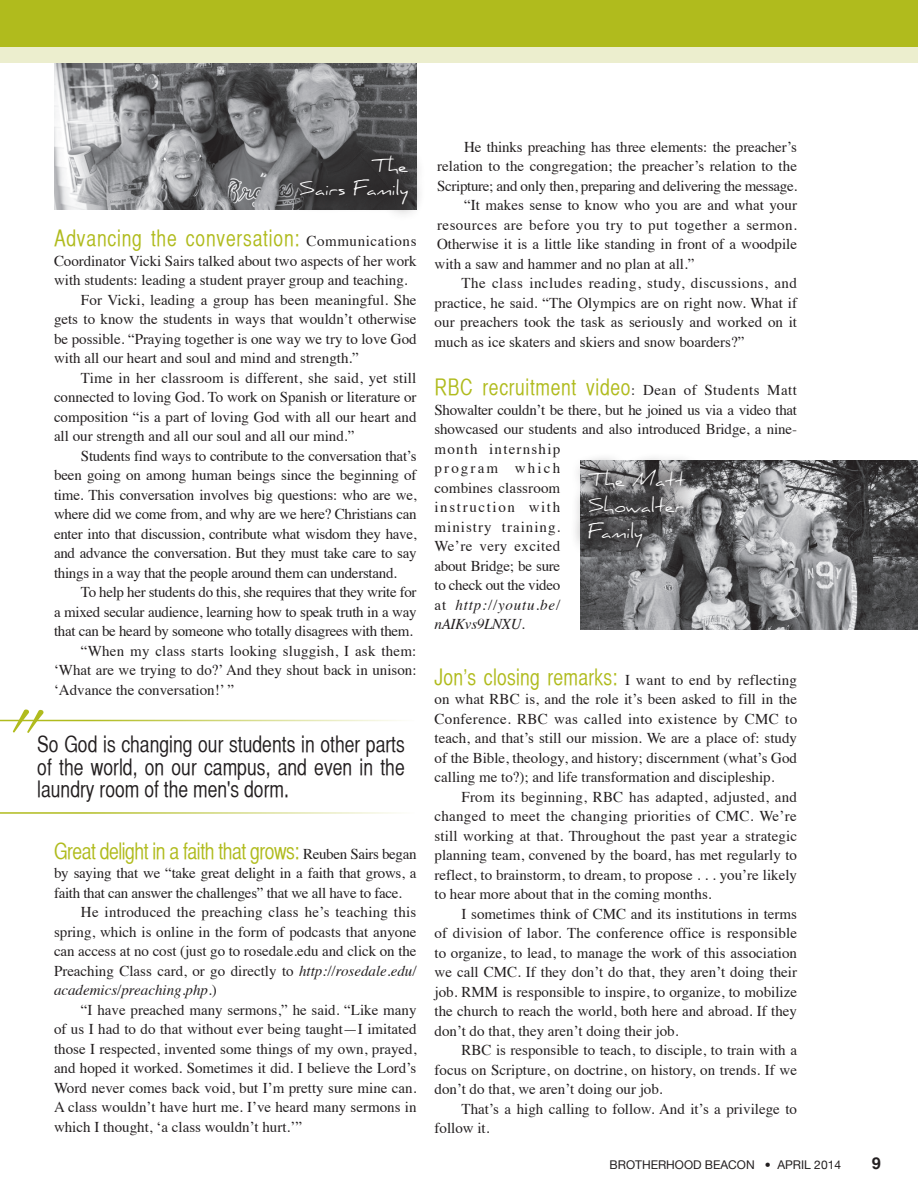
<style>
.page{position:relative;width:918px;height:1188px;background:#fff}
.page>*{position:absolute;margin:0;border:0;box-sizing:border-box;transform-origin:0 0}
.t1{font:136.65px "Scriptina";color:#b0bb1d}
.Body_Text{font:22.5px/22.5px "Helvetica CY Plain";color:#231f20;text-align:justify;scale:.95 1}
.Body_Text-2{font:22.5px "Helvetica CY Plain";letter-spacing:.03em;color:#b0bb1d;scale:.95 1}
.Body_Text-3{font:22.5px "Helvetica CY Plain";letter-spacing:-.02em;color:#b0bb1d;scale:.95 1}
.Body_Text-4{font:18px "Daniel";color:#fff;scale:1.06 1}
.Page_Numbers{font:700 16.5px "Helvetica";color:#231f20}
.Body_Text-5{font:15px/19.5px "Times";color:#231f20;text-align:justify}
.Body_Text-6{font:15px/19.5px "Times";letter-spacing:-.02em;color:#231f20}
.Sidebar_Text{font:12px "Helvetica Neue";color:#231f20}
.s1{font-family:"Times";font-size:15px;color:#231f20}
.s2{font-style:italic}
.s3{font-family:"Helvetica CY Plain";font-size:22.5px;color:#b0bb1d}
</style>
<div class="page">
<div style="left:0;top:23px;width:918px;height:40px;background:#eceece"></div>
<img style="left:54px;top:63px;width:363px;height:147px">
<img style="left:580px;top:460px;width:338px;height:170px">
<hr style="left:0;top:720px;width:415px;height:1px;background:#b0bb1d">
<hr style="left:0;top:812px;width:415px;height:2px;background:#b0bb1d">
<div style="left:282px;top:138px;width:143px;height:84px;background:#231f20;opacity:.75"></div>
<div style="left:570px;top:452px;width:133px;height:113px;background:#231f20;opacity:.75"></div>
<div style="left:0;top:0;width:856px;height:46px;background:#b0bb1d"></div>
<div style="left:821px;top:0;width:97px;height:46px;background:#b0bb1d"></div>
<p class="Body_Text-4" style="left:371px;top:155px;width:36px">The</p>
<p class="Body_Text-4" style="left:299px;top:179px;width:104px">Sairs Family</p>
<h1 class="t1" style="left:-15px;top:661px;width:41px">"</h1>
<p class="Body_Text-2" style="left:54px;top:225px;width:383px">Advancing the conversation: <span class="s1">Communications</span></p>
<p class="Body_Text-5" style="left:54px;top:250px;width:364px">Coordinator Vicki Sairs talked about two aspects of her work with students: leading a student prayer group and teaching.</p>
<p class="Body_Text-5" style="left:54px;top:289px;width:364px;text-indent:27px">For Vicki, leading a group has been meaningful. She gets to know the students in ways that wouldn’t otherwise be possible. “Praying together is one way we try to love God with all our heart and soul and mind and strength.”</p>
<p class="Body_Text-5" style="left:54px;top:367px;width:364px;text-indent:27px">Time in her classroom is different, she said, yet still connected to loving God. To work on Spanish or literature or composition “is a part of loving God with all our heart and all our strength and all our soul and all our mind.”</p>
<p class="Body_Text-5" style="left:54px;top:445px;width:364px;text-indent:27px">Students find ways to contribute to the conversation that’s been going on among human beings since the beginning of time. This conversation involves big questions: who are we, where did we come from, and why are we here? Christians can enter into that discussion, contribute what wisdom they have, and advance the conversation. But they must take care to say things in a way that the people around them can understand.</p>
<p class="Body_Text-5" style="left:54px;top:581px;width:364px;text-indent:27px">To help her students do this, she requires that they write for a mixed secular audience, learning how to speak truth in a way that can be heard by someone who totally disagrees with them.</p>
<p class="Body_Text-5" style="left:54px;top:640px;width:364px;text-indent:27px">“When my class starts looking sluggish, I ask them: ‘What are we trying to do?’ And they shout back in unison: ‘Advance the conversation!’ ”</p>
<p class="Body_Text" style="left:37px;top:733px;width:389px">So God is changing our students in other parts of the world, on our campus, and even in the laundry room of the men's dorm.</p>
<p class="Body_Text-3" style="left:54px;top:838px;width:383px">Great delight in a faith that grows: <span class="s1">Reuben Sairs began</span></p>
<p class="Body_Text-6" style="left:54px;top:862px;width:364px">by saying that we “take great delight in a faith that grows, a faith that can answer the challenges” that we all have to face.</p>
<p class="Body_Text-5" style="left:54px;top:901px;width:364px;text-indent:27px">He introduced the preaching class he’s teaching this spring, which is online in the form of podcasts that anyone can access at no cost (just go to rosedale.edu and click on the Preaching Class card, or go directly to <span class="s2">http://rosedale.edu/ academics/preaching.php.</span>)</p>
<p class="Body_Text-5" style="left:54px;top:999px;width:364px;text-indent:27px">“I have preached many sermons,” he said. “Like many of us I had to do that without ever being taught—I imitated those I respected, invented some things of my own, prayed, and hoped it worked. Sometimes it did. I believe the Lord’s Word never comes back void, but I’m pretty sure mine can.<br>A class wouldn’t have hurt me. I’ve heard many sermons in which I thought, ‘a class wouldn’t hurt.’”</p>
<p class="Body_Text-5" style="left:437px;top:136px;width:362px;text-indent:27px">He thinks preaching has three elements: the preacher’s relation to the congregation; the preacher’s relation to the Scripture; and only then, preparing and delivering the message.</p>
<p class="Body_Text-5" style="left:435px;top:194px;width:364px;text-indent:30px">“It makes sense to know who you are and what your resources are before you try to put together a sermon.<br>Otherwise it is a little like standing in front of a woodpile with a saw and hammer and no plan at all.”</p>
<p class="Body_Text-5" style="left:435px;top:272px;width:364px;text-indent:27px">The class includes reading, study, discussions, and practice, he said. “The Olympics are on right now. What if our preachers took the task as seriously and worked on it much as ice skaters and skiers and snow boarders?”</p>
<p class="Body_Text-2" style="left:435px;top:375px;width:383px">RBC recruitment video<span class="s1">: Dean of Students Matt</span></p>
<p class="Body_Text-5" style="left:435px;top:399px;width:364px;text-align:left">Showalter couldn’t be there, but he joined us via a video that showcased our students and also introduced Bridge, a nine&shy;month internship<br>program which<br>combines classroom<br>instruction with<br>ministry training.<br>We’re very excited<br>about Bridge; be sure<br>to check out the video<br>at <span class="s2">http://youtu.be/<br>nAIKvs9LNXU</span>.</p>
<p class="Body_Text-5" style="left:435px;top:669px;width:364px"><span class="s3">Jon’s closing remarks:</span> I want to end by reflecting on what RBC is, and the role it’s been asked to fill in the Conference. RBC was called into existence by CMC to teach, and that’s still our mission. We are a place of: study of the Bible, theology, and history; discernment (what’s God calling me to?); and life transformation and discipleship.</p>
<p class="Body_Text-5" style="left:435px;top:786px;width:364px;text-indent:27px">From its beginning, RBC has adapted, adjusted, and changed to meet the changing priorities of CMC. We’re still working at that. Throughout the past year a strategic planning team, convened by the board, has met regularly to reflect, to brainstorm, to dream, to propose . . . you’re likely to hear more about that in the coming months.</p>
<p class="Body_Text-5" style="left:435px;top:903px;width:364px;text-indent:27px">I sometimes think of CMC and its institutions in terms of division of labor. The conference office is responsible to organize, to lead, to manage the work of this association we call CMC. If they don’t do that, they aren’t doing their job. RMM is responsible to inspire, to organize, to mobilize the church to reach the world, both here and abroad. If they don’t do that, they aren’t doing their job.</p>
<p class="Body_Text-5" style="left:435px;top:1039px;width:364px;text-indent:27px">RBC is responsible to teach, to disciple, to train with a focus on Scripture, on doctrine, on history, on trends. If we don’t do that, we aren’t doing our job.</p>
<p class="Body_Text-5" style="left:435px;top:1098px;width:364px;text-indent:27px">That’s a high calling to follow. And it’s a privilege to follow it.</p>
<p class="Body_Text-4" style="left:588px;top:469px;width:93px">The Matt</p>
<p class="Body_Text-4" style="left:588px;top:495px;width:92px">Showalter</p>
<p class="Body_Text-4" style="left:588px;top:521px;width:53px">Family</p>
<p class="Sidebar_Text" style="left:610px;top:1157px;width:233px">BROTHERHOOD BEACON • APRIL 2014</p>
<p class="Page_Numbers" style="left:872px;top:1153px;width:11px">9</p>
</div>
